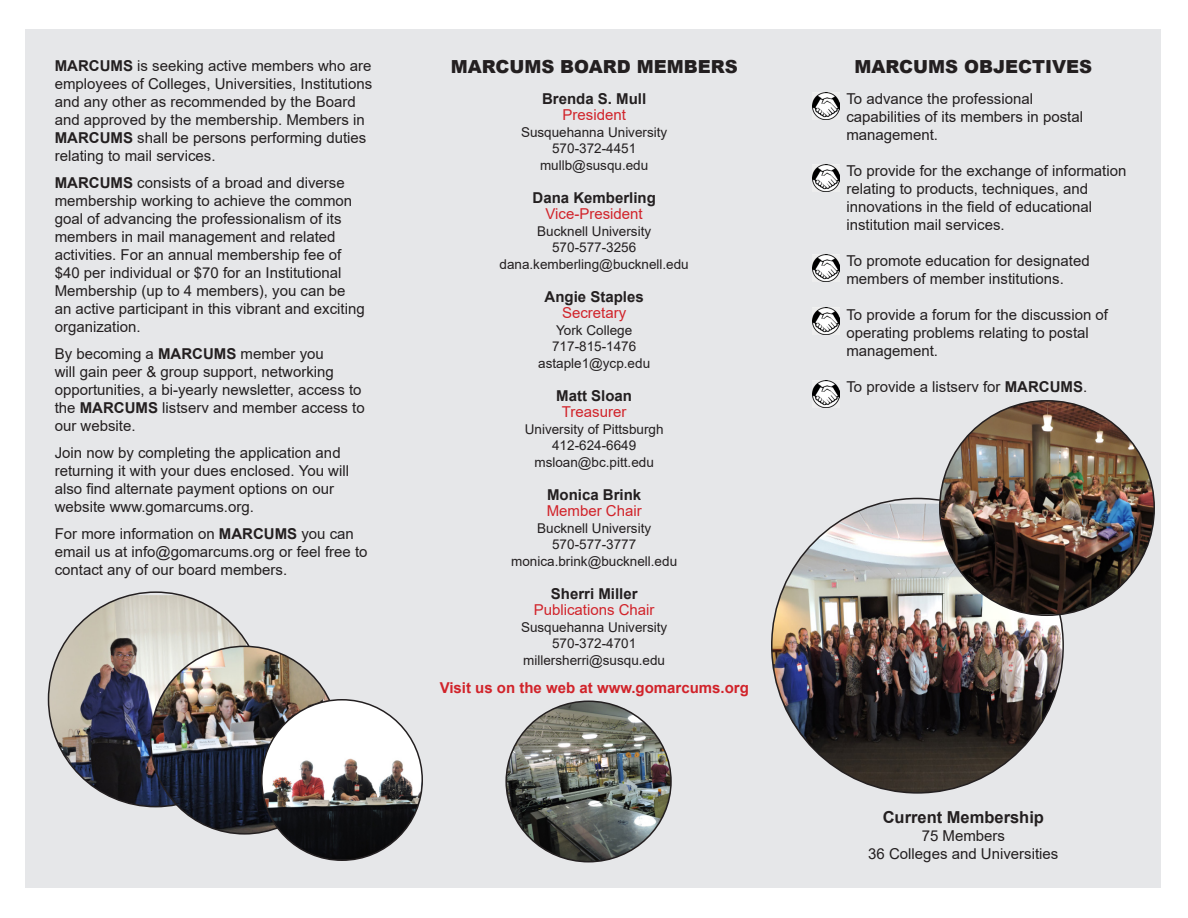
<style>
.page{position:relative;width:1188px;height:918px;background:#fff}
.page>*{position:absolute;margin:0;border:0;box-sizing:border-box;transform-origin:0 0}
.t1{font:900 18px "Arial";color:#231f20}
.t2{font:700 16.5px "Arial";color:#231f20}
.t3{font:15px/18px "Arial";color:#231f20}
.t4{font:700 15px "Arial";color:#231f20}
.t5{font:15px "Arial";color:#d1232a}
.t6{font:700 15px "Arial";color:#d1232a}
.t7{font:13.5px/16.5px "Arial";color:#231f20;text-align:center}
.s1{font-weight:700}
</style>
<div class="page">
<div style="left:26px;top:30px;width:1135px;height:858px;background:#e6e7e9"></div>
<img style="left:772px;top:504px;width:291px;height:289px">
<img style="left:940px;top:401px;width:214px;height:214px">
<img style="left:49px;top:595px;width:197px;height:212px">
<img style="left:506px;top:703px;width:165px;height:159px">
<img style="left:151px;top:646px;width:187px;height:188px;border-radius:94px">
<img style="left:262px;top:700px;width:160px;height:160px">
<img style="left:813px;top:93px;width:27px;height:27px">
<img style="left:813px;top:380px;width:27px;height:27px">
<img style="left:813px;top:165px;width:27px;height:27px">
<img style="left:813px;top:255px;width:27px;height:27px">
<img style="left:813px;top:307px;width:27px;height:27px">
<p class="t3" style="left:55px;top:57px;width:319px"><span class="s1">MARCUMS</span> is seeking active members who are employees of Colleges, Universities, Institutions and any other as recommended by the Board and approved by the membership. Members in <span class="s1">MARCUMS</span> shall be persons performing duties relating to mail services.</p>
<p class="t3" style="left:55px;top:174px;width:312px"><span class="s1">MARCUMS</span> consists of a broad and diverse membership working to achieve the common goal of advancing the professionalism of its members in mail management and related activities. For an annual membership fee of $40 per individual or $70 for an Institutional Membership (up to 4 members), you can be an active participant in this vibrant and exciting organization.</p>
<p class="t3" style="left:55px;top:345px;width:312px">By becoming a <span class="s1">MARCUMS</span> member you<br>will gain peer &amp; group support, networking opportunities, a bi-yearly newsletter, access to the <span class="s1">MARCUMS</span> listserv and member access to our website.</p>
<p class="t3" style="left:55px;top:444px;width:296px">Join now by completing the application and returning it with your dues enclosed. You will also find alternate payment options on our website www.gomarcums.org.</p>
<p class="t3" style="left:55px;top:525px;width:314px">For more information on <span class="s1">MARCUMS</span> you can email us at info@gomarcums.org or feel free to contact any of our board members.</p>
<p class="t1" style="left:451px;top:53px;width:289px">MARCUMS BOARD MEMBERS</p>
<p class="t4" style="left:542px;top:88px;width:106px">Brenda S. Mull</p>
<p class="t5" style="left:563px;top:105px;width:65px">President</p>
<p class="t7" style="left:521px;top:124px;width:148px">Susquehanna University</p>
<p class="t7" style="left:552px;top:140px;width:86px">570-372-4451</p>
<p class="t7" style="left:540px;top:157px;width:110px">mullb@susqu.edu</p>
<p class="t4" style="left:533px;top:187px;width:125px">Dana Kemberling</p>
<p class="t5" style="left:546px;top:204px;width:99px">Vice-President</p>
<p class="t7" style="left:537px;top:223px;width:116px">Bucknell University</p>
<p class="t7" style="left:552px;top:239px;width:86px">570-577-3256</p>
<p class="t7" style="left:500px;top:256px;width:191px">dana.kemberling@bucknell.edu</p>
<p class="t4" style="left:545px;top:286px;width:101px">Angie Staples</p>
<p class="t5" style="left:562px;top:303px;width:66px">Secretary</p>
<p class="t7" style="left:556px;top:322px;width:78px">York College</p>
<p class="t7" style="left:552px;top:338px;width:86px">717-815-1476</p>
<p class="t7" style="left:538px;top:355px;width:114px">astaple1@ycp.edu</p>
<p class="t4" style="left:556px;top:385px;width:77px">Matt Sloan</p>
<p class="t5" style="left:562px;top:402px;width:66px">Treasurer</p>
<p class="t7" style="left:525px;top:421px;width:140px">University of Pittsburgh</p>
<p class="t7" style="left:534px;top:437px;width:121px">412-624-6649 msloan@bc.pitt.edu</p>
<p class="t4" style="left:547px;top:484px;width:96px">Monica Brink</p>
<p class="t5" style="left:547px;top:501px;width:97px">Member Chair</p>
<p class="t7" style="left:511px;top:520px;width:168px">Bucknell University<br>570-577-3777 monica.brink@bucknell.edu</p>
<p class="t4" style="left:551px;top:583px;width:88px">Sherri Miller</p>
<p class="t5" style="left:534px;top:600px;width:122px">Publications Chair</p>
<p class="t7" style="left:521px;top:619px;width:148px">Susquehanna University<br>570-372-4701 millersherri@susqu.edu</p>
<p class="t6" style="left:440px;top:677px;width:311px">Visit us on the web at www.gomarcums.org</p>
<p class="t1" style="left:855px;top:53px;width:239px">MARCUMS OBJECTIVES</p>
<p class="t3" style="left:846px;top:89px;width:238px">To advance the professional capabilities of its members in postal management.</p>
<p class="t3" style="left:846px;top:161px;width:282px">To provide for the exchange of information relating to products, techniques, and innovations in the field of educational institution mail services.</p>
<p class="t3" style="left:846px;top:251px;width:245px">To promote education for designated members of member institutions.</p>
<p class="t3" style="left:846px;top:305px;width:263px">To provide a forum for the discussion of operating problems relating to postal management.</p>
<p class="t3" style="left:846px;top:377px;width:242px">To provide a listserv for <span class="s1">MARCUMS</span>.</p>
<p class="t2" style="left:883px;top:805px;width:163px">Current Membership</p>
<p class="t3" style="left:922px;top:826px;width:85px">75 Members</p>
<p class="t3" style="left:868px;top:844px;width:192px">36 Colleges and Universities</p>
</div>
